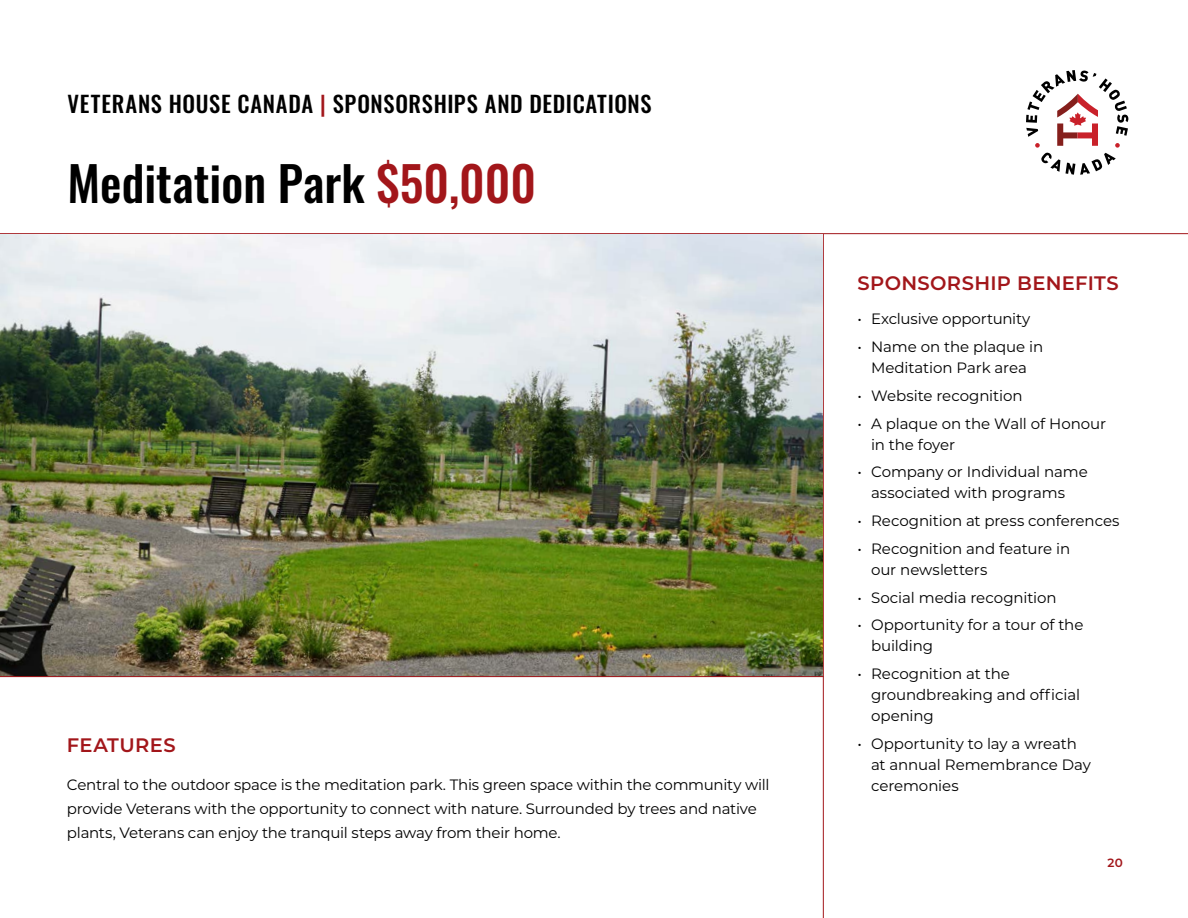
<style>
.page{position:relative;width:1188px;height:918px;background:#fff}
.page>*{position:absolute;margin:0;border:0;box-sizing:border-box;transform-origin:0 0}
.t1{font:48px "Oswald";color:#000}
.t2{font:22.5px "Oswald";letter-spacing:.03em;color:#000}
.t3{font:600 19.5px "Montserrat";letter-spacing:.02em;color:#a2161a}
.t4{font:15px/21px "Montserrat";letter-spacing:-.01em;color:#000}
.t5{font:600 12px "Montserrat";color:#a2161a}
.s1{color:#a2161a}
</style>
<div class="page">
<hr style="left:0;top:233px;width:1188px;height:1px;background:#a2161a">
<hr style="left:823px;top:234px;width:1px;height:684px;background:#a2161a">
<svg style="left:1026px;top:70px;width:102px;height:105px"></svg>
<img style="left:0;top:234px;width:823px;height:442px">
<hr style="left:0;top:676px;width:824px;height:1px;background:#a2161a">
<h2 class="t2" style="left:68px;top:84px;width:586px">VETERANS HOUSE CANADA <span class="s1">|</span> SPONSORSHIPS AND DEDICATIONS</h2>
<h1 class="t1" style="left:68px;top:141px;width:470px">Meditation Park <span class="s1">$50,000</span></h1>
<h3 class="t3" style="left:67px;top:732px;width:110px">FEATURES</h3>
<p class="t4" style="left:67px;top:772px;width:704px;line-height:24px">Central to the outdoor space is the meditation park. This green space within the community will provide Veterans with the opportunity to connect with nature. Surrounded by trees and native plants, Veterans can enjoy the tranquil steps away from their home.</p>
<h3 class="t3" style="left:858px;top:269px;width:263px">SPONSORSHIP BENEFITS</h3>
<p class="t4" style="left:858px;top:308px;width:174px">• Exclusive opportunity</p>
<p class="t4" style="left:858px;top:336px;width:187px;text-align:center">• Name on the plaque in<br>Meditation Park area</p>
<p class="t4" style="left:858px;top:385px;width:167px">• Website recognition</p>
<p class="t4" style="left:871px;top:412px;width:237px;text-indent:-14px">• A plaque on the Wall of Honour in the foyer</p>
<p class="t4" style="left:871px;top:461px;width:218px;text-indent:-14px">• Company or Individual name associated with programs</p>
<p class="t4" style="left:858px;top:510px;width:264px">• Recognition at press conferences</p>
<p class="t4" style="left:871px;top:538px;width:201px;text-indent:-14px">• Recognition and feature in our newsletters</p>
<p class="t4" style="left:858px;top:586px;width:201px">• Social media recognition</p>
<p class="t4" style="left:871px;top:614px;width:214px;text-indent:-14px">• Opportunity for a tour of the building</p>
<p class="t4" style="left:871px;top:663px;width:211px;text-indent:-14px">• Recognition at the groundbreaking and official opening</p>
<p class="t4" style="left:871px;top:733px;width:221px;text-indent:-14px">• Opportunity to lay a wreath at annual Remembrance Day ceremonies</p>
<p class="t5" style="left:1107px;top:854px;width:17px">20</p>
</div>
